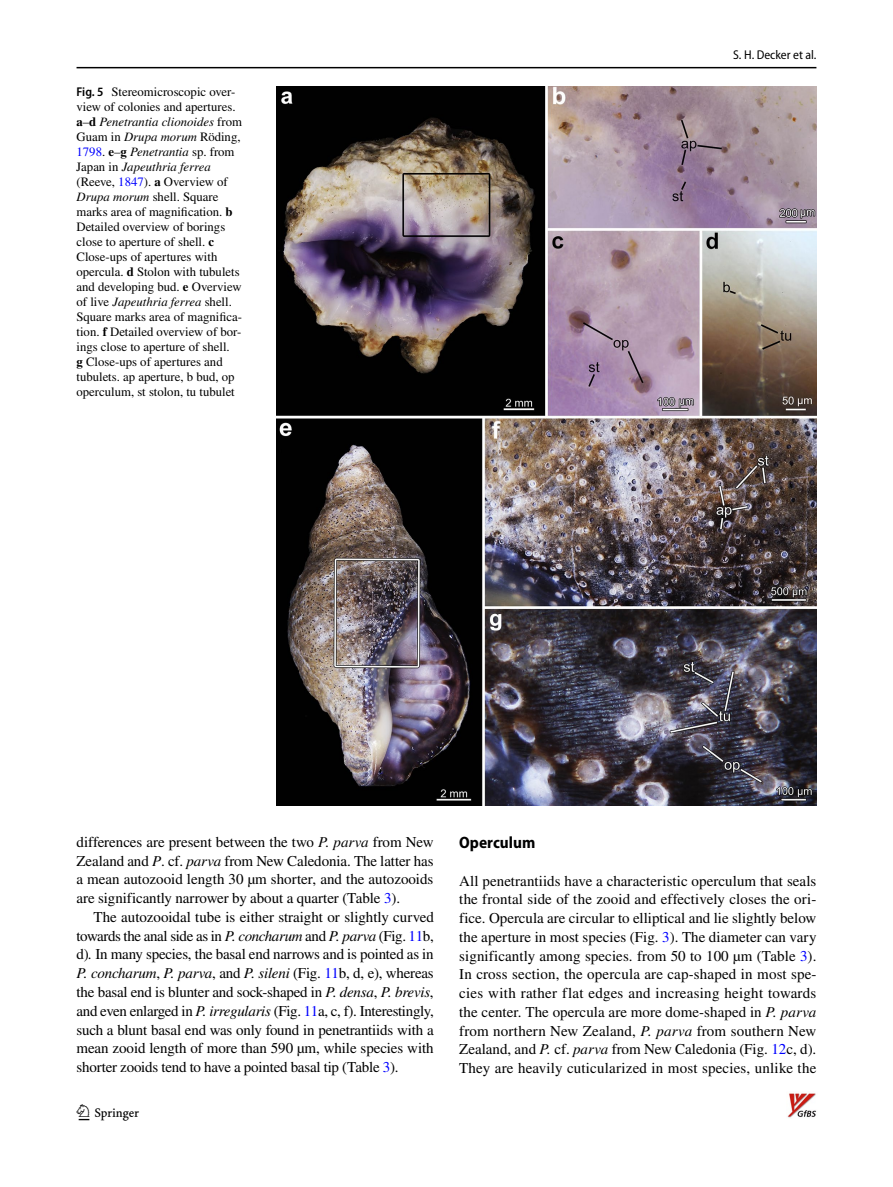
<style>
.page{position:relative;width:893px;height:1187px;background:#fff}
.page>*{position:absolute;margin:0;border:0;box-sizing:border-box;transform-origin:0 0}
.t1{font:22.5px "Springnew Regular 2";color:#000}
.t2{font:700 semi-condensed 16.5px "Myriad Pro";color:#000}
.t3{font:15px/18.8px "STIX";letter-spacing:-.005em;color:#000;text-align:justify}
.t4{font:12.75px/15px "STIX";color:#000}
.t5{font:semi-condensed 12.75px "Myriad Pro";color:#000}
.s1{font-family:"Myriad Pro";font-weight:600;font-stretch:semi-condensed}
.s2{font-weight:700}
.s3{font-style:italic}
.s4{color:#00f}
</style>
<div class="page">
<hr style="left:77px;top:67px;width:739px;height:1px;background:#000">
<img style="left:787px;top:1093px;width:30px;height:25px">
<img style="left:276px;top:87px;width:540px;height:718px">
<p class="t4" style="left:77px;top:85px;width:167px"><span class="s1">Fig. 5</span> Stereomicroscopic over&shy;view of colonies and apertures. <span class="s2">a</span>–<span class="s2">d</span> <span class="s3">Penetrantia clionoides</span> from<br>Guam in <span class="s3">Drupa morum</span> Röding,<br><span class="s4">1798</span>. <span class="s2">e</span>–<span class="s2">g</span> <span class="s3">Penetrantia</span> sp. from<br>Japan in <span class="s3">Japeuthria ferrea </span>(Reeve, <span class="s4">1847</span>). <span class="s2">a</span> Overview of<br><span class="s3">Drupa morum</span> shell. Square marks area of magnification. <span class="s2">b<br></span>Detailed overview of borings close to aperture of shell. <span class="s2">c<br></span>Close-ups of apertures with opercula. <span class="s2">d</span> Stolon with tubulets and developing bud. <span class="s2">e</span> Overview of live <span class="s3">Japeuthria ferrea</span> shell.<br>Square marks area of magnifica&shy;tion. <span class="s2">f</span> Detailed overview of bor&shy;ings close to aperture of shell.<br><span class="s2">g</span> Close-ups of apertures and tubulets. ap aperture, b bud, op operculum, st stolon, tu tubulet</p>
<p class="t5" style="left:733px;top:48px;width:85px">S. H. Decker et al.</p>
<p class="t3" style="left:77px;top:833px;width:359px">differences are present between the two <span class="s3">P. parva</span> from New Zealand and <span class="s3">P</span>. cf. <span class="s3">parva</span> from New Caledonia. The latter has a mean autozooid length 30 µm shorter, and the autozooids are significantly narrower by about a quarter (Table <span class="s4">3</span>).</p>
<p class="t3" style="left:77px;top:908px;width:359px;text-indent:17px">The autozooidal tube is either straight or slightly curved towards the anal side as in <span class="s3">P. concharum</span> and <span class="s3">P. parva</span> (Fig. <span class="s4">11</span>b, d)<span class="s3">.</span> In many species, the basal end narrows and is pointed as in <span class="s3">P. concharum</span>, <span class="s3">P. parva</span>, and <span class="s3">P. sileni</span> (Fig. <span class="s4">11</span>b, d, e), whereas the basal end is blunter and sock-shaped in <span class="s3">P. densa</span>, <span class="s3">P. brevis</span>, and even enlarged in <span class="s3">P. irregularis</span> (Fig. <span class="s4">11</span>a, c, f). Interestingly, such a blunt basal end was only found in penetrantiids with a mean zooid length of more than 590 µm, while species with shorter zooids tend to have a pointed basal tip (Table <span class="s4">3</span>).</p>
<h1 class="t1" style="left:79px;top:1104px;width:62px">1 3</h1>
<p class="t2" style="left:459px;top:833px;width:78px">Operculum</p>
<p class="t3" style="left:459px;top:872px;width:359px">All penetrantiids have a characteristic operculum that seals the frontal side of the zooid and effectively closes the ori&shy;fice. Opercula are circular to elliptical and lie slightly below the aperture in most species (Fig. <span class="s4">3</span>). The diameter can vary significantly among species. from 50 to 100 µm (Table <span class="s4">3</span>).<br>In cross section, the opercula are cap-shaped in most spe&shy;cies with rather flat edges and increasing height towards the center. The opercula are more dome-shaped in <span class="s3">P. parva </span>from northern New Zealand, <span class="s3">P. parva</span> from southern New Zealand, and <span class="s3">P.</span> cf. <span class="s3">parva</span> from New Caledonia (Fig. <span class="s4">12</span>c, d).<br>They are heavily cuticularized in most species, unlike the</p>
</div>
